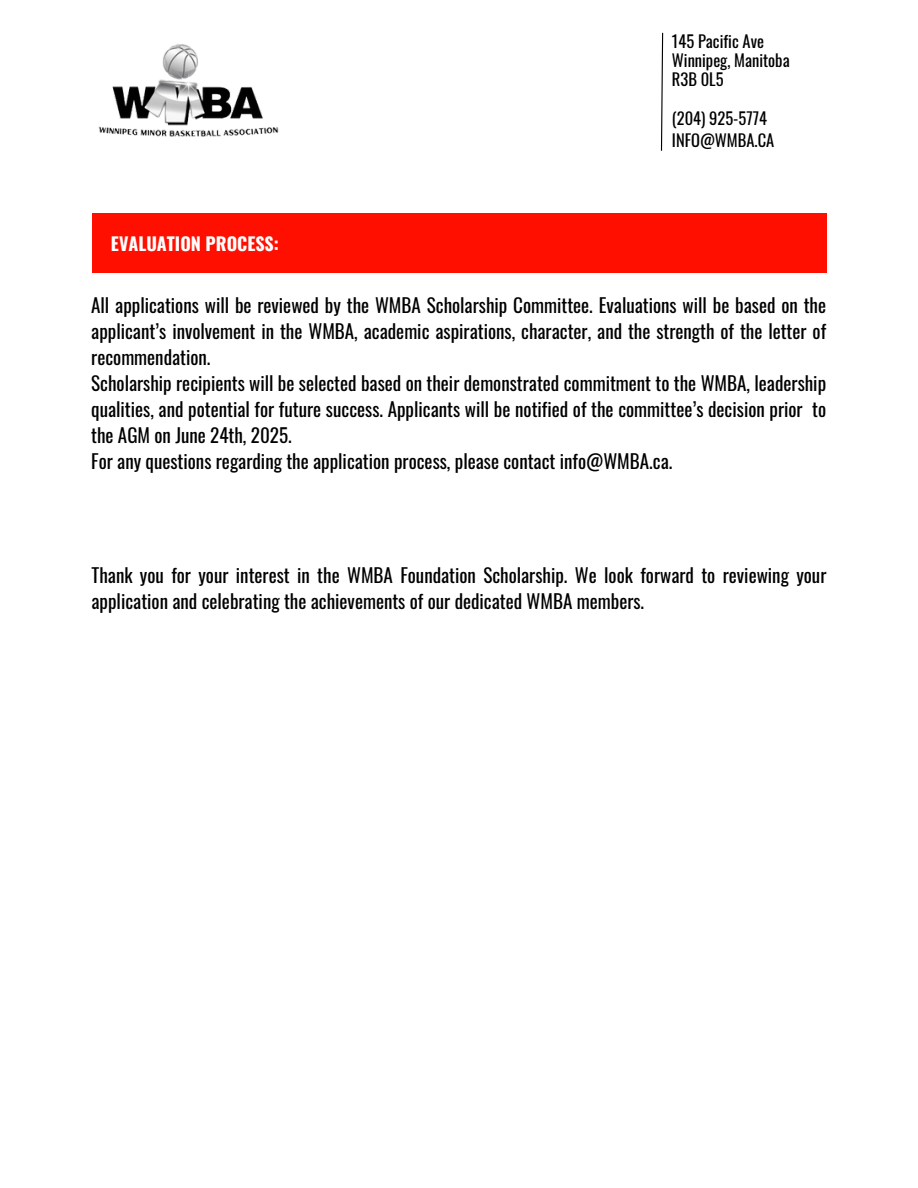
<style>
.page{position:relative;width:918px;height:1188px;background:#fff}
.page>*{position:absolute;margin:0;border:0;box-sizing:border-box;transform-origin:0 0}
.t1{font:19.05px/25.8px "Oswald";color:#000}
.t2{font:700 18px "Oswald";color:#fff}
.t3{font:16.5px "Oswald";color:#000}
</style>
<div class="page">
<img style="left:98px;top:44px;width:181px;height:93px">
<svg style="left:660px;top:32px;width:4px;height:119px"></svg>
<div style="left:92px;top:213px;width:734px;height:59px;background:#ff0f00"></div>
<h1 class="t2" style="left:111px;top:229px;width:169px">EVALUATION PROCESS:</h1>
<p class="t3" style="left:672px;top:28px;width:94px">145 Pacific Ave</p>
<p class="t3" style="left:672px;top:48px;width:119px">Winnipeg, Manitoba</p>
<h3 class="t3" style="left:672px;top:67px;width:53px">R3B 0L5</h3>
<p class="t3" style="left:672px;top:105px;width:97px">(204) 925-5774</p>
<h3 class="t3" style="left:672px;top:127px;width:104px">INFO@WMBA.CA</h3>
<p class="t1" style="left:91px;top:292px;width:736px">All applications will be reviewed by the WMBA Scholarship Committee. Evaluations will be based on the applicant’s involvement in the WMBA, academic aspirations, character, and the strength of the letter of recommendation.<br>Scholarship recipients will be selected based on their demonstrated commitment to the WMBA, leadership qualities, and potential for future success. Applicants will be notified of the committee’s decision prior to the AGM on June 24th, 2025.<br>For any questions regarding the application process, please contact info@WMBA.ca.</p>
<p class="t1" style="left:92px;top:561px;width:736px">Thank you for your interest in the WMBA Foundation Scholarship. We look forward to reviewing your application and celebrating the achievements of our dedicated WMBA members.</p>
</div>
